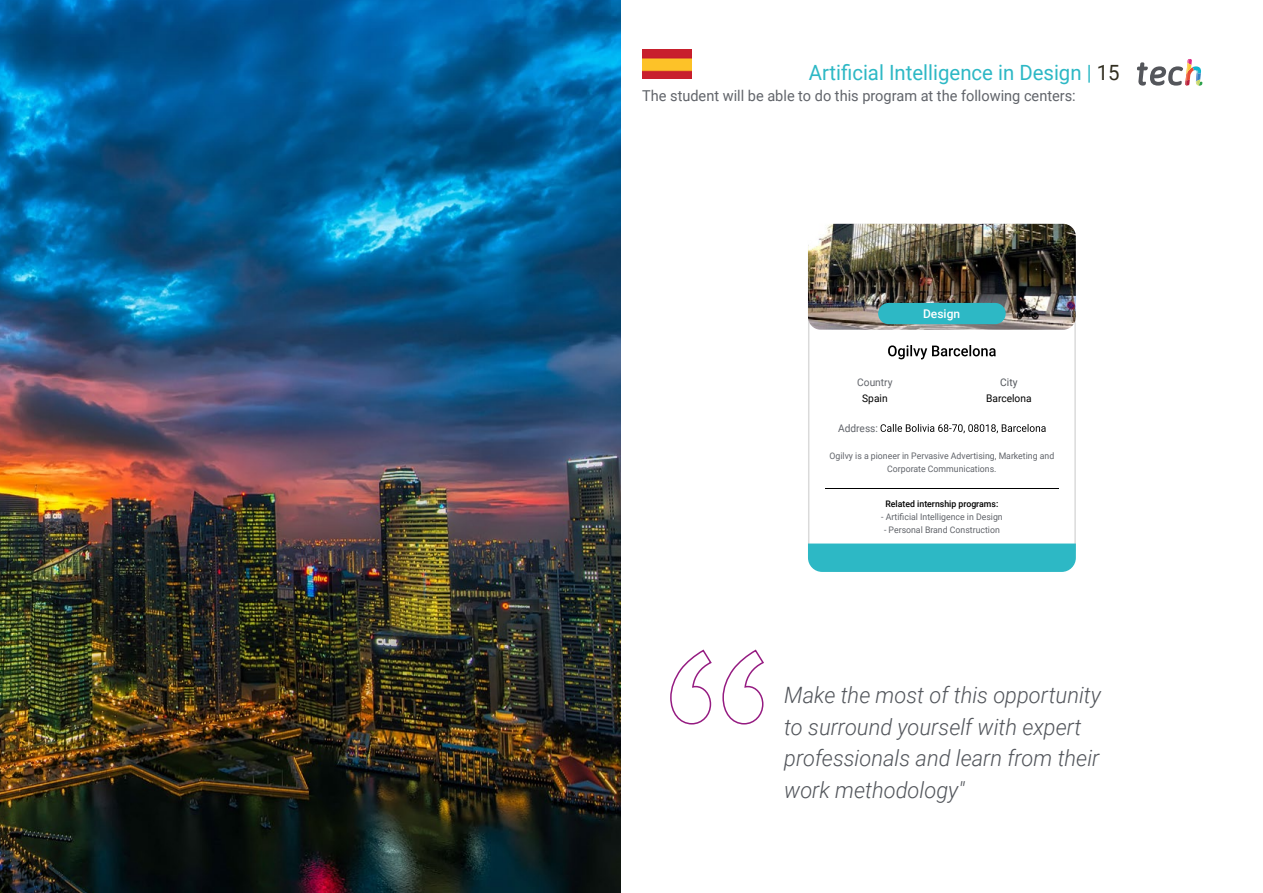
<style>
.page{position:relative;width:1263px;height:893px;background:#fff}
.page>*{position:absolute;margin:0;border:0;box-sizing:border-box;transform-origin:0 0}
.t1{font:italic 300 22.5px/31.5px "Roboto";color:#52555b}
.t2{font:21px "Roboto";color:#2db8c5}
.t3{font:15px "Roboto";color:#61646a}
.t4{font:500 12px "Roboto";color:#fff}
.t5{font:10.5px "Roboto";color:#61646a}
.t6{font:10.5px "Roboto";color:#000}
.t7{font:10.5px "Roboto";color:#52555b}
.t8{font:9px/13.5px "Roboto";color:#61646a;text-align:center}
.t9{font:500 9px "Roboto";color:#000}
.s1{color:#312e20}
</style>
<div class="page">
<img style="left:0;top:0;width:621px;height:893px">
<svg style="left:670px;top:649px;width:94px;height:76px"></svg>
<svg style="left:808px;top:223px;width:268px;height:320px"></svg>
<img style="left:808px;top:224px;width:268px;height:106px">
<div style="left:878px;top:303px;width:128px;height:21px;background:#2db8c5;border-radius:11px"></div>
<div style="left:808px;top:543px;width:268px;height:29px;background:#2db8c5"></div>
<hr style="left:825px;top:488px;width:234px;height:1px;background:#000">
<svg style="left:888px;top:345px;width:108px;height:14px"></svg>
<svg style="left:880px;top:424px;width:166px;height:9px"></svg>
<img style="left:642px;top:49px;width:49px;height:30px">
<svg style="left:1137px;top:59px;width:65px;height:27px"></svg>
<h2 class="t2" style="left:809px;top:57px;width:312px">Artificial Intelligence in Design | <span class="s1">15</span></h2>
<h3 class="t3" style="left:642px;top:86px;width:435px">The student will be able to do this program at the following centers:</h3>
<p class="t5" style="left:857px;top:375px;width:37px">Country</p>
<p class="t6" style="left:862px;top:391px;width:27px">Spain</p>
<h3 class="t4" style="left:923px;top:305px;width:39px">Design</h3>
<p class="t7" style="left:1000px;top:375px;width:19px">City</p>
<p class="t6" style="left:986px;top:391px;width:47px">Barcelona</p>
<p class="t5" style="left:838px;top:421px;width:41px">Address:</p>
<p class="t8" style="left:830px;top:448px;width:226px">Ogilvy is a pioneer in Pervasive Advertising, Marketing and<br>Corporate Communications.</p>
<p class="t9" style="left:885px;top:497px;width:114px">Related internship programs:</p>
<p class="t8" style="left:881px;top:510px;width:123px">- Artificial Intelligence in Design</p>
<p class="t8" style="left:884px;top:523px;width:117px">- Personal Brand Construction</p>
<h1 class="t1" style="left:784px;top:679px;width:318px">Make the most of this opportunity to surround yourself with expert professionals and learn from their work methodology"</h1>
</div>
